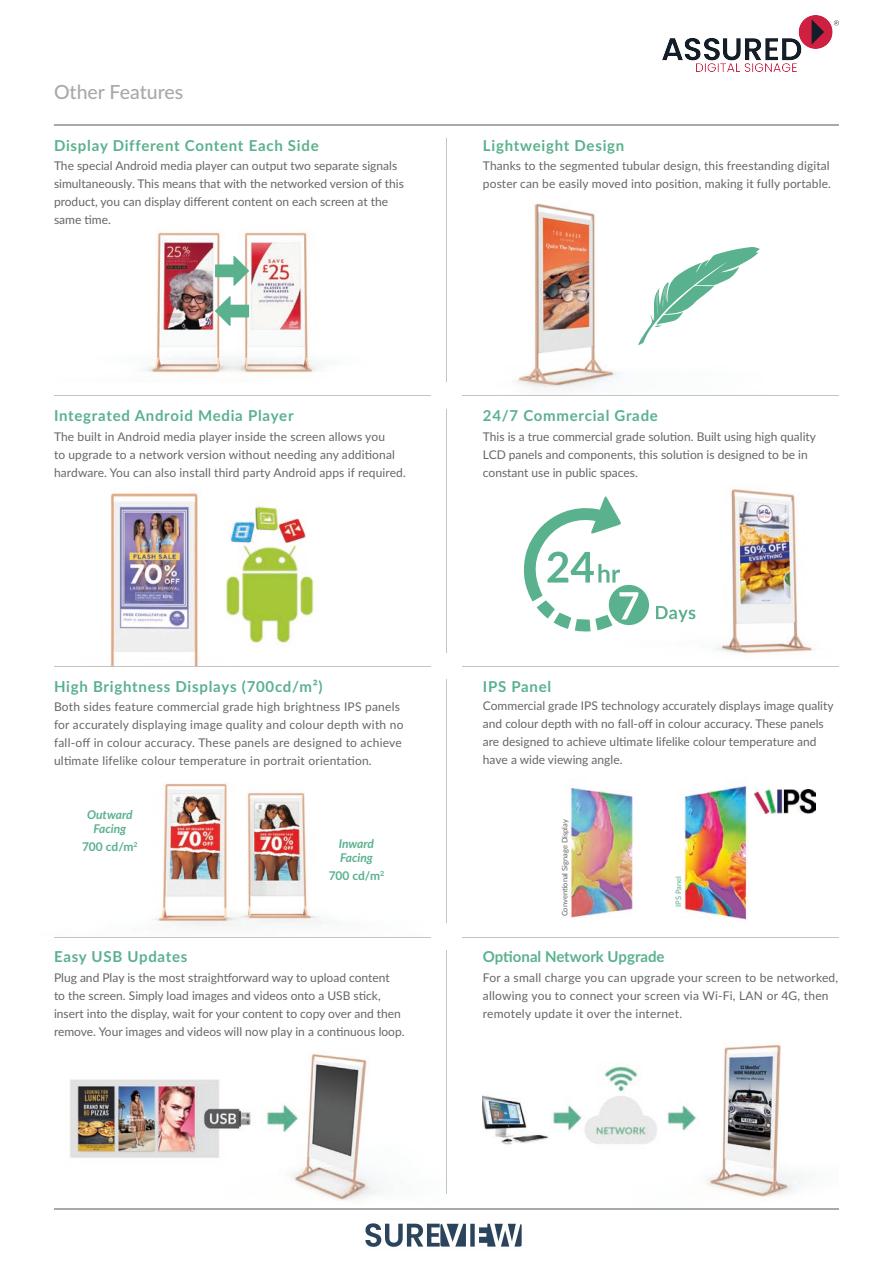
<style>
.page{position:relative;width:893px;height:1263px;background:#fff}
.page>*{position:absolute;margin:0;border:0;box-sizing:border-box;transform-origin:0 0}
.t1{font:500 19.5px "Lato";color:#a7a9ac}
.t2{font:700 15px "Lato";letter-spacing:.05em;color:#5ab18e}
.t3{font:700 15px "Lato";color:#5ab18e}
.t4{font:12px/18px "Lato";color:#656665}
.t5{font:12px/18px "Lato";letter-spacing:.02em;color:#656665}
.t6{font:italic 700 12px/13.5px "Lato";color:#5ab18e;text-align:center}
.t7{font:700 12px "Lato";color:#5ab18e}
.t8{font:7.5px "Lato";color:#656665}
.t9{font:7.5px "Lato";color:#5ab18e}
</style>
<div class="page">
<img style="left:110px;top:493px;width:204px;height:173px">
<img style="left:154px;top:783px;width:168px;height:144px">
<hr style="left:54px;top:124px;width:785px;height:2px;background:#a7a9ac">
<img style="left:70px;top:1054px;width:312px;height:147px">
<img style="left:483px;top:1044px;width:317px;height:154px">
<hr style="left:54px;top:1208px;width:785px;height:1px;background:#a7a9ac">
<hr style="left:54px;top:666px;width:377px;height:1px;background:#c6c4c3">
<hr style="left:54px;top:937px;width:377px;height:1px;background:#c6c4c3">
<hr style="left:54px;top:395px;width:377px;height:1px;background:#c6c4c3">
<hr style="left:462px;top:666px;width:377px;height:1px;background:#c6c4c3">
<hr style="left:462px;top:937px;width:377px;height:1px;background:#c6c4c3">
<hr style="left:446px;top:139px;width:1px;height:243px;background:#c6c4c3">
<hr style="left:446px;top:409px;width:1px;height:244px;background:#c6c4c3">
<hr style="left:446px;top:680px;width:1px;height:243px;background:#c6c4c3">
<hr style="left:446px;top:950px;width:1px;height:244px;background:#c6c4c3">
<img style="left:143px;top:232px;width:178px;height:142px">
<img style="left:515px;top:203px;width:124px;height:189px">
<img style="left:680px;top:488px;width:134px;height:167px">
<img style="left:570px;top:786px;width:246px;height:135px">
<hr style="left:462px;top:395px;width:377px;height:1px;background:#c6c4c3">
<svg style="left:215px;top:256px;width:34px;height:30px"></svg>
<svg style="left:215px;top:296px;width:34px;height:30px"></svg>
<svg style="left:656px;top:606px;width:39px;height:16px"></svg>
<svg style="left:523px;top:496px;width:126px;height:136px"></svg>
<svg style="left:638px;top:247px;width:122px;height:98px"></svg>
<img style="left:754px;top:789px;width:61px;height:24px">
<img style="left:365px;top:1223px;width:157px;height:24px">
<img style="left:662px;top:15px;width:177px;height:57px">
<h1 class="t1" style="left:54px;top:77px;width:131px">Other Features</h1>
<p class="t2" style="left:54px;top:134px;width:266px">Display Different Content Each Side</p>
<p class="t2" style="left:483px;top:134px;width:143px">Lightweight Design</p>
<p class="t4" style="left:54px;top:156px;width:351px">The special Android media player can output two separate signals simultaneously. This means that with the networked version of this product, you can display different content on each screen at the same time.</p>
<p class="t4" style="left:483px;top:156px;width:350px">Thanks to the segmented tubular design, this freestanding digital poster can be easily moved into position, making it fully portable.</p>
<p class="t2" style="left:54px;top:405px;width:241px">Integrated Android Media Player</p>
<p class="t2" style="left:483px;top:405px;width:177px">24/7 Commercial Grade</p>
<p class="t4" style="left:54px;top:427px;width:353px">The built in Android media player inside the screen allows you<br>to upgrade to a network version without needing any additional hardware. You can also install third party Android apps if required.</p>
<p class="t4" style="left:483px;top:427px;width:335px">This is a true commercial grade solution. Built using high quality<br>LCD panels and components, this solution is designed to be in constant use in public spaces.</p>
<p class="t2" style="left:54px;top:675px;width:270px">High Brightness Displays (700cd/m²)</p>
<p class="t5" style="left:54px;top:697px;width:351px">Both sides feature commercial grade high brightness IPS panels for accurately displaying image quality and colour depth with no fall-off in colour accuracy. These panels are designed to achieve ultimate lifelike colour temperature in portrait orientation.</p>
<p class="t6" style="left:87px;top:808px;width:47px">Outward<br>Facing</p>
<p class="t7" style="left:82px;top:838px;width:57px">700 cd/m<sup>2</sup></p>
<p class="t6" style="left:339px;top:837px;width:37px;text-align:left">Inward<br>Facing</p>
<p class="t7" style="left:329px;top:867px;width:57px">700 cd/m<sup>2</sup></p>
<p class="t2" style="left:54px;top:946px;width:135px">Easy USB Updates</p>
<p class="t4" style="left:54px;top:968px;width:352px">Plug and Play is the most straightforward way to upload content<br>to the screen. Simply load images and videos onto a USB stick, insert into the display, wait for your content to copy over and then remove. Your images and videos will now play in a continuous loop.</p>
<p class="t2" style="left:483px;top:675px;width:70px">IPS Panel</p>
<p class="t4" style="left:483px;top:696px;width:352px">Commercial grade IPS technology accurately displays image quality and colour depth with no fall-off in colour accuracy. These panels are designed to achieve ultimate lifelike colour temperature and have a wide viewing angle.</p>
<p class="t8" style="left:559px;top:916px;width:99px;rotate:-90deg">Conventional Signage Display</p>
<p class="t9" style="left:673px;top:907px;width:32px;rotate:-90deg">IPS Panel</p>
<p class="t3" style="left:483px;top:946px;width:183px">Optional Network Upgrade</p>
<p class="t5" style="left:483px;top:968px;width:357px">For a small charge you can upgrade your screen to be networked, allowing you to connect your screen via Wi-Fi, LAN or 4G, then remotely update it over the internet.</p>
</div>
